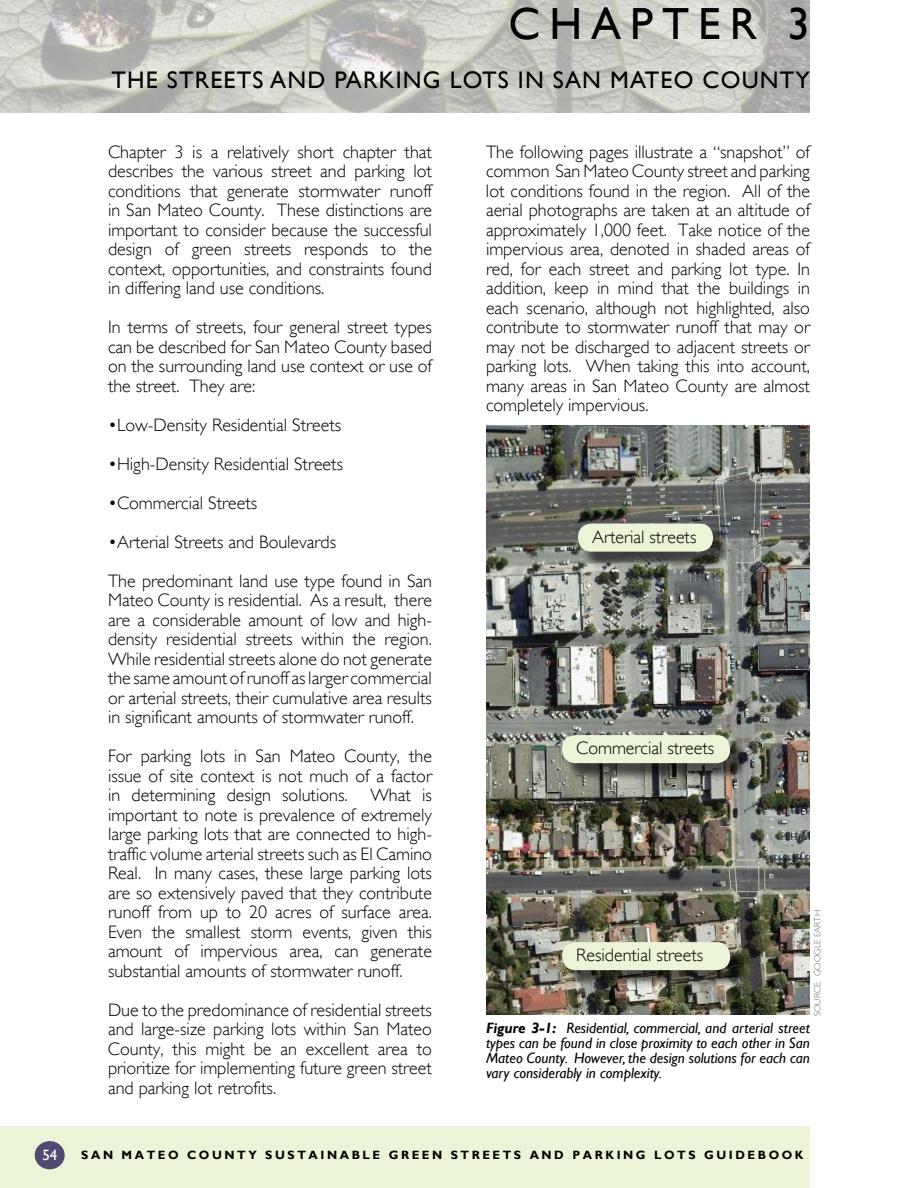
<style>
.page{position:relative;width:918px;height:1188px;background:#fff}
.page>*{position:absolute;margin:0;border:0;box-sizing:border-box;transform-origin:0 0}
.t1{font:45px "Gill Sans";letter-spacing:.2em;color:#000}
.t2{font:24px "Gill Sans";letter-spacing:.05em;color:#000}
.t3{font:300 18px/19.5px "Gill Sans";color:#000;text-align:justify}
.t4{font:italic 15px/15px "Gill Sans";color:#000;text-align:justify}
.t5{font:15px "Gill Sans";color:#fff}
.t6{font:700 12px "Gill Sans";letter-spacing:.215em;color:#000}
.t7{font:300 9px "Gill Sans";color:#6d6d6d}
.s1{font-weight:700}
</style>
<div class="page">
<img style="left:486px;top:425px;width:324px;height:590px">
<div style="left:580px;top:525px;width:152px;height:46px;background:#000;opacity:.6"></div>
<div style="left:578px;top:524px;width:135px;height:28px;background:#ecf4d7;border-radius:14px"></div>
<div style="left:564px;top:737px;width:185px;height:45px;background:#000;opacity:.6"></div>
<div style="left:562px;top:735px;width:168px;height:28px;background:#ecf4d7;border-radius:14px"></div>
<div style="left:564px;top:944px;width:185px;height:45px;background:#000;opacity:.6"></div>
<div style="left:562px;top:942px;width:168px;height:28px;background:#ecf4d7;border-radius:14px"></div>
<img style="left:0;top:0;width:810px;height:113px">
<div style="left:0;top:1126px;width:810px;height:62px;background:#ecf4d7"></div>
<div style="left:35px;top:1141px;width:30px;height:28px;background:#514971;border-radius:50%"></div>
<h1 class="t1" style="left:509px;top:-2px;width:303px">CHAPTER 3</h1>
<h2 class="t2" style="left:111px;top:66px;width:700px">THE STREETS AND PARKING LOTS IN SAN MATEO COUNTY</h2>
<p class="t3" style="left:108px;top:142px;width:326px">Chapter 3 is a relatively short chapter that describes the various street and parking lot conditions that generate stormwater runoff in San M ateo County. These distinctions are important to consider because the successful design of green streets responds to the context, opportunities, and constraints found in differing land use conditions.</p>
<p class="t3" style="left:108px;top:317px;width:326px">In terms of streets, four general street types can be described for San M ateo County based on the surrounding land use context or use of the street. They are:</p>
<p class="t3" style="left:108px;top:415px;width:235px">•Low-Density Residential Streets</p>
<p class="t3" style="left:108px;top:454px;width:237px">•H igh-Density Residential Streets</p>
<p class="t3" style="left:108px;top:493px;width:151px">•Commercial Streets</p>
<p class="t3" style="left:108px;top:522px;width:325px;line-height:39px">•Arterial Streets and Boulevards<br>The predominant land use type found in San</p>
<p class="t3" style="left:108px;top:591px;width:326px">M ateo County is residential. As a result, there are a considerable amount of low and high&shy;density residential streets within the region.<br>While residential streets alone do not generate the same amount of runoff as larger commercial or arterial streets, their cumulative area results in significant amounts of stormwater runoff.</p>
<p class="t3" style="left:108px;top:747px;width:326px">For parking lots in San M ateo County, the issue of site context is not much of a factor in determining design solutions.</p>
<p class="t3" style="left:108px;top:786px;width:326px;text-indent:262px">What is important to note is prevalence of extremely large parking lots that are connected to high&shy;traffic volume arterial streets such as El Camino Real. In many cases, these large parking lots are so extensively paved that they contribute runoff from up to 20 acres of surface area.<br>Even the smallest storm events, given this amount of impervious area, can generate substantial amounts of stormwater runoff.</p>
<p class="t3" style="left:108px;top:1000px;width:326px">Due to the predominance of residential streets and large-size parking lots within San M ateo County, this might be an excellent area to prioritize for implementing future green street and parking lot retrofits.</p>
<p class="t3" style="left:486px;top:142px;width:326px">The following pages illustrate a “snapshot” of common San M ateo County street and parking lot conditions found in the region. All of the aerial photographs are taken at an altitude of approximately 1,000 feet. Take notice of the impervious area, denoted in shaded areas of red, for each street and parking lot type. In addition, keep in mind that the buildings in each scenario, although not highlighted, also contribute to stormwater runoff that may or may not be discharged to adjacent streets or parking lots. When taking this into account, many areas in San M ateo County are almost completely impervious.</p>
<p class="t3" style="left:592px;top:527px;width:106px">Arterial streets</p>
<p class="t3" style="left:576px;top:738px;width:140px">Commercial streets</p>
<p class="t3" style="left:576px;top:945px;width:129px">Residential streets</p>
<p class="t7" style="left:812px;top:1016px;width:108px;rotate:-90deg">source: google earth</p>
<p class="t4" style="left:486px;top:1021px;width:326px"><span class="s1">Figure 3-1:</span> Residential, commercial, and arterial street types can be found in close proximity to each other in San Mateo County. However, the design solutions for each can vary considerably in complexity.</p>
<p class="t5" style="left:42px;top:1146px;width:16px">54</p>
<p class="t6" style="left:81px;top:1148px;width:724px">SAN MATEO COUNTY SUSTAINABLE GREEN STREETS AND PARKING LOTS GUIDEBOOK</p>
</div>
